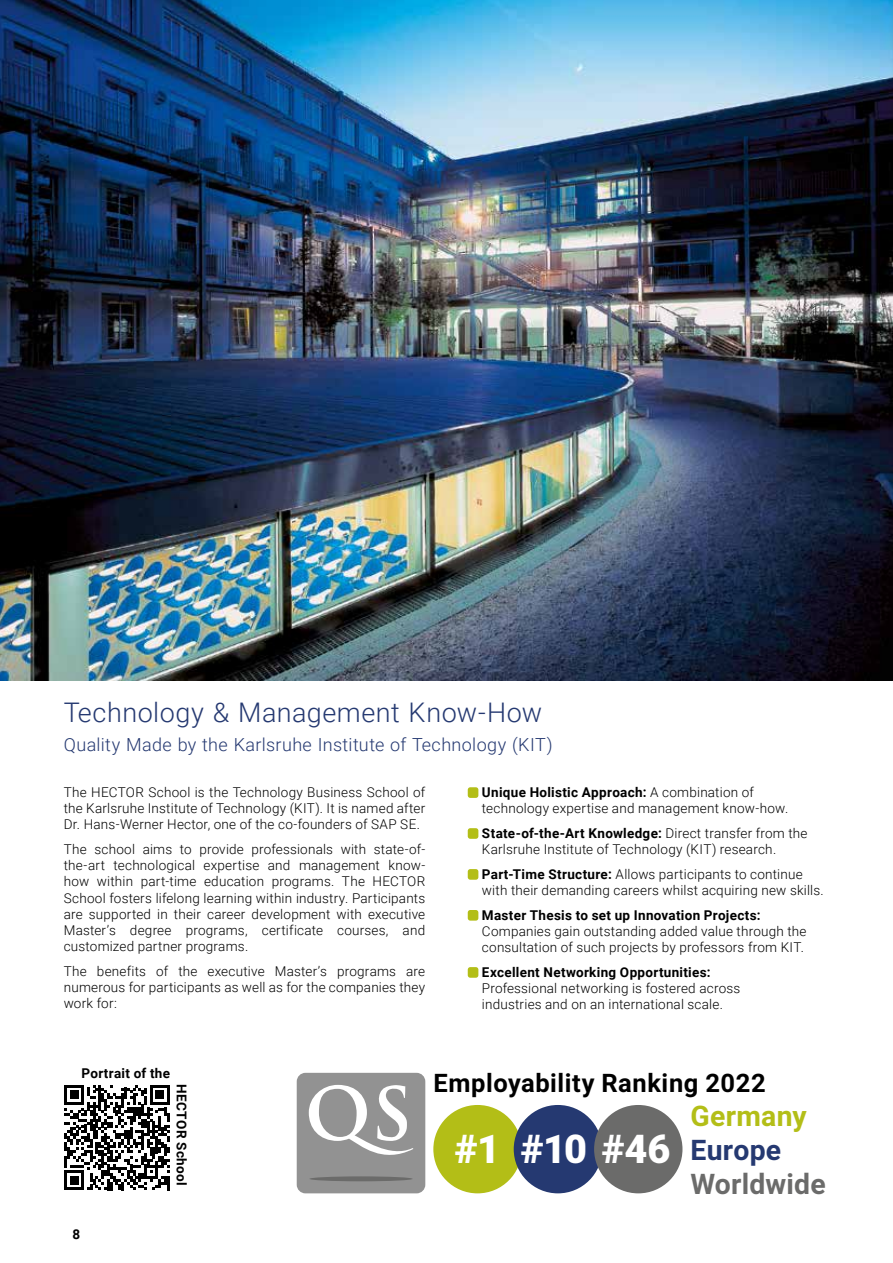
<style>
.page{position:relative;width:893px;height:1263px;background:#fff}
.page>*{position:absolute;margin:0;border:0;box-sizing:border-box;transform-origin:0 0}
.t1{font:900 39.75px "Roboto";color:#fff}
.t2{font:700 28.35px "Roboto";letter-spacing:.005em;color:#6b6b6a}
.t3{font:700 28.35px "Roboto";letter-spacing:.01em;color:#b3be17}
.t4{font:700 28.35px "Roboto";letter-spacing:.01em;color:#253971}
.t5{font:300 27px "Roboto";letter-spacing:.02em;color:#253971}
.t6{font:700 25.5px "Roboto";letter-spacing:.02em;color:#000}
.t7{font:300 18px "Roboto";letter-spacing:.02em;color:#253971}
.t8{font:300 13.5px/16.2px "Roboto";letter-spacing:.015em;color:#000}
.t9{font:700 13.5px "Roboto";letter-spacing:.025em;color:#000}
.s1{font-weight:700}
</style>
<div class="page">
<div style="left:297px;top:1073px;width:128px;height:120px;background:#929292;border-radius:9px"></div>
<div style="left:309px;top:1176px;width:104px;height:5px;background:#6b6b6a;border-radius:50%"></div>
<svg style="left:309px;top:1085px;width:105px;height:70px"></svg>
<div style="left:433px;top:1105px;width:89px;height:88px;background:#b3be17;border-radius:50%"></div>
<div style="left:514px;top:1105px;width:88px;height:88px;background:#253971;border-radius:50%"></div>
<div style="left:594px;top:1105px;width:88px;height:88px;background:#6b6b6a;border-radius:50%"></div>
<img style="left:0;top:0;width:893px;height:680px">
<svg style="left:64px;top:1085px;width:106px;height:105px"></svg>
<hr style="left:167px;top:1176px;width:3px;height:14px;background:#000">
<div style="left:468px;top:787px;width:10px;height:11px;background:#b3be17;border-radius:3px"></div>
<div style="left:468px;top:828px;width:10px;height:11px;background:#b3be17;border-radius:3px"></div>
<div style="left:468px;top:869px;width:10px;height:11px;background:#b3be17;border-radius:3px"></div>
<div style="left:468px;top:910px;width:10px;height:11px;background:#b3be17;border-radius:3px"></div>
<div style="left:468px;top:967px;width:10px;height:11px;background:#b3be17;border-radius:3px"></div>
<h3 class="t5" style="left:64px;top:693px;width:480px">Technology &amp; Management Know-How</h3>
<h3 class="t7" style="left:64px;top:732px;width:490px">Quality Made by the Karlsruhe Institute of Technology (KIT)</h3>
<p class="t8" style="left:64px;top:783px;width:363px;text-align:justify">The HECTOR School is the Technology Business School of the Karlsruhe Institute of Technology (KIT). It is named after Dr. Hans-Werner Hector, one of the co-founders of SAP SE.</p>
<p class="t8" style="left:64px;top:840px;width:363px;text-align:justify">The school aims to provide professionals with state-of&shy;the-art technological expertise and management know&shy;how within part-time education programs. The HECTOR School fosters lifelong learning within industry. Participants are supported in their career development with executive Master’s degree programs, certificate courses, and customized partner programs.</p>
<p class="t8" style="left:64px;top:962px;width:363px;text-align:justify">The benefits of the executive Master’s programs are numerous for participants as well as for the companies they work for:</p>
<p class="t8" style="left:482px;top:783px;width:308px"><span class="s1">Unique Holistic Approach:</span> A combination of technology expertise and management know-how.</p>
<p class="t8" style="left:482px;top:824px;width:327px"><span class="s1">State-of-the-Art Knowledge:</span> Direct transfer from the<br>Karlsruhe Institute of Technology (KIT) research.</p>
<p class="t8" style="left:482px;top:865px;width:343px"><span class="s1">Part-Time Structure:</span> Allows participants to continue with their demanding careers whilst acquiring new skills.</p>
<p class="t9" style="left:482px;top:905px;width:280px">Master Thesis to set up Innovation Projects:</p>
<p class="t8" style="left:482px;top:922px;width:326px">Companies gain outstanding added value through the consultation of such projects by professors from KIT.</p>
<p class="t9" style="left:482px;top:962px;width:230px">Excellent Networking Opportunities:</p>
<p class="t8" style="left:482px;top:979px;width:260px">Professional networking is fostered across industries and on an international scale.</p>
<p class="t9" style="left:82px;top:1063px;width:90px">Portrait of the</p>
<p class="t9" style="left:73px;top:1225px;width:9px">8</p>
<p class="t9" style="left:191px;top:1084px;width:102px;rotate:90deg">HECTOR School</p>
<h3 class="t6" style="left:433px;top:1065px;width:334px">Employability Ranking 2022</h3>
<h2 class="t3" style="left:690px;top:1096px;width:118px">Germany</h2>
<h2 class="t4" style="left:690px;top:1130px;width:92px">Europe</h2>
<h2 class="t2" style="left:690px;top:1164px;width:137px">Worldwide</h2>
<h1 class="t1" style="left:455px;top:1121px;width:217px">#1 #10 #46</h1>
</div>
